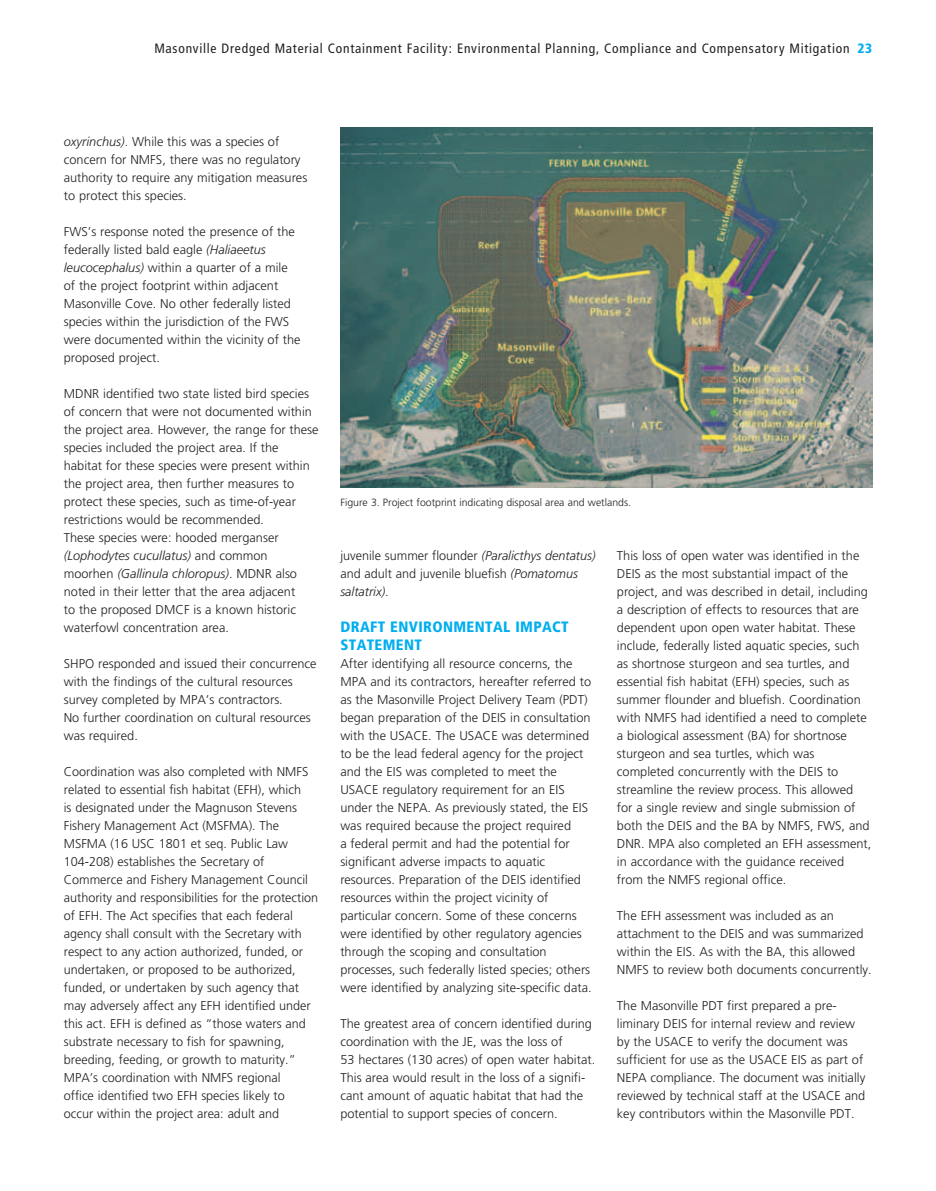
<style>
.page{position:relative;width:936px;height:1191px;background:#fff}
.page>*{position:absolute;margin:0;border:0;box-sizing:border-box;transform-origin:0 0}
.t1{font:900 condensed 15px/18px "Frutiger";letter-spacing:.025em;color:#00aeef}
.t2{font:condensed 13.5px "Frutiger";letter-spacing:.055em;color:#231f20}
.t3{font:300 12.75px/18px "Frutiger";color:#231f20}
.t4{font:300 10.5px "Frutiger";color:#231f20}
.s1{font-weight:900;color:#00aeef}
.s2{font-style:italic}
</style>
<div class="page">
<img style="left:340px;top:128px;width:532px;height:360px">
<p class="t2" style="left:154px;top:40px;width:719px">Masonville Dredged Material Containment Facility: Environmental Planning, Compliance and Compensatory Mitigation <span class="s1">23</span></p>
<p class="t3" style="left:64px;top:132px;width:245px"><span class="s2">oxyrinchus)</span>. While this was a species of concern for NMFS, there was no regulatory authority to require any mitigation measures to protect this species.</p>
<p class="t3" style="left:64px;top:222px;width:238px">FWS’s response noted the presence of the federally listed bald eagle <span class="s2">(Haliaeetus leucocephalus)</span> within a quarter of a mile of the project footprint within adjacent Masonville Cove. No other federally listed species within the jurisdiction of the FWS were documented within the vicinity of the proposed project.</p>
<p class="t3" style="left:64px;top:384px;width:256px">MDNR identified two state listed bird species of concern that were not documented within the project area. However, the range for these species included the project area. If the habitat for these species were present within the project area, then further measures to protect these species, such as time-of-year restrictions would be recommended.<br>These species were: hooded merganser <span class="s2">(Lophodytes cucullatus)</span> and common moorhen <span class="s2">(Gallinula chloropus)</span>. MDNR also noted in their letter that the area adjacent<br>to the proposed DMCF is a known historic waterfowl concentration area.</p>
<p class="t3" style="left:64px;top:654px;width:254px">SHPO responded and issued their concurrence with the findings of the cultural resources survey completed by MPA’s contractors.<br>No further coordination on cultural resources was required.</p>
<p class="t3" style="left:64px;top:762px;width:256px">Coordination was also completed with NMFS related to essential fish habitat (EFH), which<br>is designated under the Magnuson Stevens Fishery Management Act (MSFMA). The MSFMA (16 USC 1801 et seq. Public Law 104-208) establishes the Secretary of Commerce and Fishery Management Council authority and responsibilities for the protection of EFH. The Act specifies that each federal agency shall consult with the Secretary with respect to any action authorized, funded, or undertaken, or proposed to be authorized, funded, or undertaken by such agency that may adversely affect any EFH identified under this act. EFH is defined as “those waters and substrate necessary to fish for spawning, breeding, feeding, or growth to maturity.” MPA’s coordination with NMFS regional<br>office identified two EFH species likely to<br>occur within the project area: adult and</p>
<p class="t4" style="left:340px;top:496px;width:292px">Figure 3. Project footprint indicating disposal area and wetlands.</p>
<p class="t3" style="left:340px;top:546px;width:257px">juvenile summer flounder <span class="s2">(Paralicthys dentatus) </span>and adult and juvenile bluefish <span class="s2">(Pomatomus saltatrix)</span>.</p>
<p class="t1" style="left:340px;top:617px;width:221px">DRAFT ENVIRON MENTAL IMPACT<br>STATE MENT</p>
<p class="t3" style="left:340px;top:654px;width:253px">After identifying all resource concerns, the MPA and its contractors, hereafter referred to as the Masonville Project Delivery Team (PDT) began preparation of the DEIS in consultation with the USACE. The USACE was determined to be the lead federal agency for the project and the EIS was completed to meet the USACE regulatory requirement for an EIS under the NEPA. As previously stated, the EIS was required because the project required<br>a federal permit and had the potential for significant adverse impacts to aquatic resources. Preparation of the DEIS identified resources within the project vicinity of particular concern. Some of these concerns were identified by other regulatory agencies through the scoping and consultation processes, such federally listed species; others were identified by analyzing site-specific data.</p>
<p class="t3" style="left:340px;top:1014px;width:256px">The greatest area of concern identified during coordination with the JE, was the loss of<br>53 hectares (130 acres) of open water habitat.<br>This area would result in the loss of a signifi&shy;cant amount of aquatic habitat that had the potential to support species of concern.</p>
<p class="t3" style="left:617px;top:546px;width:256px">This loss of open water was identified in the DEIS as the most substantial impact of the project, and was described in detail, including a description of effects to resources that are dependent upon open water habitat. These include, federally listed aquatic species, such as shortnose sturgeon and sea turtles, and essential fish habitat (EFH) species, such as summer flounder and bluefish. Coordination with NMFS had identified a need to complete a biological assessment (BA) for shortnose sturgeon and sea turtles, which was completed concurrently with the DEIS to streamline the review process. This allowed for a single review and single submission of both the DEIS and the BA by NMFS, FWS, and DNR. MPA also completed an EFH assessment, in accordance with the guidance received from the NMFS regional office.</p>
<p class="t3" style="left:617px;top:906px;width:256px">The EFH assessment was included as an attachment to the DEIS and was summarized within the EIS. As with the BA, this allowed NMFS to review both documents concurrently.</p>
<p class="t3" style="left:617px;top:996px;width:250px">The Masonville PDT first prepared a pre&shy;liminary DEIS for internal review and review by the USACE to verify the document was sufficient for use as the USACE EIS as part of NEPA compliance. The document was initially reviewed by technical staff at the USACE and key contributors within the Masonville PDT.</p>
</div>
